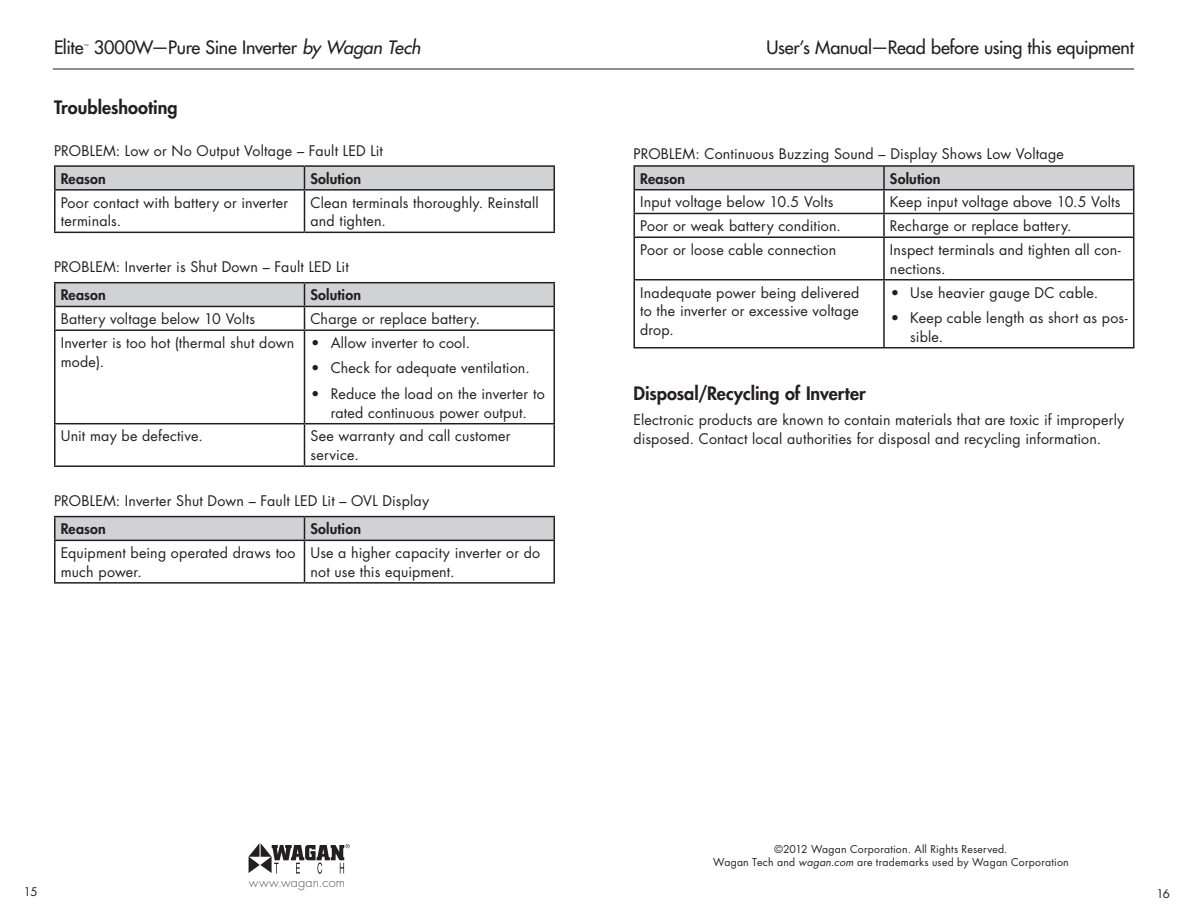
<style>
.page{position:relative;width:1188px;height:918px;background:#fff}
.page>*{position:absolute;margin:0;border:0;box-sizing:border-box;transform-origin:0 0}
.t1{font:500 18px "Futura Std";letter-spacing:-.01em;color:#231f20}
.section_headings{font:800 18px "Futura Std";letter-spacing:.005em;color:#231f20}
.Block_Text{font:14.25px/18.8px "Futura Std";letter-spacing:.015em;color:#231f20}
.Troubleshooting_Prob{font:14.25px "Futura Std";letter-spacing:.015em;color:#231f20}
.Bullet_List{font:14.25px/18.8px "Futura Std";letter-spacing:.015em;color:#231f20;text-align:center}
.Block_Text-2{font:800 14.25px "Futura Std";letter-spacing:.01em;color:#231f20}
.t2{font:300 12.75px "Futura Std";letter-spacing:.015em;color:#57585a}
.t3{font:11.7px "Futura Std";color:#231f20}
.t4{font:10.5px/12.6px "Futura Std";letter-spacing:.025em;color:#231f20;text-align:center}
.t5{font:300 5.25px "Futura Std";color:#231f20}
.s1{font-style:italic}
</style>
<div class="page">
<svg style="left:249px;top:843px;width:101px;height:31px"></svg>
<hr style="left:53px;top:69px;width:541px;height:1px;background:#231f20">
<hr style="left:594px;top:69px;width:540px;height:1px;background:#231f20">
<hr style="left:54px;top:165px;width:250px;height:2px;background:#231f20">
<hr style="left:54px;top:167px;width:2px;height:22px;background:#231f20">
<hr style="left:304px;top:165px;width:251px;height:2px;background:#231f20">
<div style="left:55px;top:166px;width:500px;height:23px;background:#d1d2d4"></div>
<hr style="left:54px;top:189px;width:250px;height:2px;background:#231f20">
<hr style="left:54px;top:191px;width:2px;height:41px;background:#231f20">
<hr style="left:304px;top:189px;width:251px;height:2px;background:#231f20">
<hr style="left:304px;top:191px;width:1px;height:41px;background:#231f20">
<hr style="left:554px;top:191px;width:1px;height:41px;background:#231f20">
<hr style="left:54px;top:232px;width:250px;height:1px;background:#231f20">
<hr style="left:304px;top:232px;width:251px;height:1px;background:#231f20">
<hr style="left:54px;top:282px;width:250px;height:1px;background:#231f20">
<hr style="left:54px;top:283px;width:2px;height:23px;background:#231f20">
<hr style="left:304px;top:282px;width:251px;height:1px;background:#231f20">
<hr style="left:54px;top:306px;width:250px;height:1px;background:#231f20">
<hr style="left:54px;top:307px;width:2px;height:22px;background:#231f20">
<svg style="left:55px;top:283px;width:500px;height:46px"></svg>
<hr style="left:54px;top:329px;width:250px;height:2px;background:#231f20">
<hr style="left:54px;top:331px;width:2px;height:92px;background:#231f20">
<hr style="left:304px;top:329px;width:251px;height:2px;background:#231f20">
<hr style="left:304px;top:331px;width:1px;height:92px;background:#231f20">
<hr style="left:554px;top:331px;width:1px;height:92px;background:#231f20">
<hr style="left:54px;top:423px;width:250px;height:1px;background:#231f20">
<hr style="left:54px;top:424px;width:2px;height:41px;background:#231f20">
<hr style="left:304px;top:423px;width:251px;height:1px;background:#231f20">
<hr style="left:304px;top:424px;width:1px;height:41px;background:#231f20">
<hr style="left:554px;top:424px;width:1px;height:41px;background:#231f20">
<hr style="left:54px;top:465px;width:250px;height:2px;background:#231f20">
<hr style="left:304px;top:465px;width:251px;height:2px;background:#231f20">
<hr style="left:54px;top:516px;width:250px;height:1px;background:#231f20">
<hr style="left:54px;top:517px;width:2px;height:23px;background:#231f20">
<hr style="left:304px;top:516px;width:251px;height:1px;background:#231f20">
<svg style="left:55px;top:517px;width:500px;height:23px;background:#cacbcd"></svg>
<hr style="left:54px;top:540px;width:250px;height:1px;background:#231f20">
<hr style="left:54px;top:541px;width:2px;height:41px;background:#231f20">
<hr style="left:304px;top:540px;width:251px;height:1px;background:#231f20">
<hr style="left:304px;top:541px;width:1px;height:41px;background:#231f20">
<hr style="left:554px;top:541px;width:1px;height:41px;background:#231f20">
<hr style="left:54px;top:582px;width:250px;height:2px;background:#231f20">
<hr style="left:304px;top:582px;width:251px;height:2px;background:#231f20">
<hr style="left:633px;top:165px;width:251px;height:2px;background:#231f20">
<hr style="left:633px;top:167px;width:2px;height:22px;background:#231f20">
<hr style="left:884px;top:165px;width:250px;height:2px;background:#231f20">
<hr style="left:633px;top:189px;width:251px;height:1px;background:#231f20">
<hr style="left:633px;top:190px;width:2px;height:23px;background:#231f20">
<hr style="left:633px;top:213px;width:251px;height:1px;background:#231f20">
<hr style="left:633px;top:214px;width:2px;height:22px;background:#231f20">
<svg style="left:634px;top:166px;width:500px;height:70px"></svg>
<hr style="left:633px;top:236px;width:251px;height:2px;background:#231f20">
<hr style="left:633px;top:238px;width:2px;height:41px;background:#231f20">
<hr style="left:884px;top:236px;width:250px;height:2px;background:#231f20">
<hr style="left:883px;top:238px;width:2px;height:41px;background:#231f20">
<hr style="left:1133px;top:238px;width:1px;height:41px;background:#231f20">
<hr style="left:633px;top:279px;width:251px;height:1px;background:#231f20">
<hr style="left:633px;top:280px;width:2px;height:67px;background:#231f20">
<hr style="left:884px;top:279px;width:250px;height:1px;background:#231f20">
<hr style="left:883px;top:280px;width:2px;height:67px;background:#231f20">
<hr style="left:1133px;top:280px;width:1px;height:67px;background:#231f20">
<hr style="left:633px;top:347px;width:251px;height:2px;background:#231f20">
<hr style="left:884px;top:347px;width:250px;height:2px;background:#231f20">
<p class="t1" style="left:54px;top:36px;width:31px">Elite</p>
<p class="t5" style="left:84px;top:43px;width:6px">™</p>
<p class="t1" style="left:94px;top:36px;width:328px">3000W—Pure Sine Inverter <span class="s1">by Wagan Tech</span></p>
<p class="section_headings" style="left:54px;top:96px;width:125px">Troubleshooting</p>
<p class="Troubleshooting_Prob" style="left:54px;top:141px;width:331px">PROBLEM: Low or No Output Voltage – Fault LED Lit</p>
<p class="Block_Text-2" style="left:61px;top:170px;width:47px">Reason</p>
<p class="Block_Text-2" style="left:310px;top:170px;width:52px">Solution</p>
<p class="Block_Text" style="left:61px;top:193px;width:229px">Poor contact with battery or inverter terminals.</p>
<p class="Block_Text" style="left:310px;top:193px;width:230px">Clean terminals thoroughly. Reinstall and tighten.</p>
<p class="Troubleshooting_Prob" style="left:54px;top:258px;width:296px">PROBLEM: Inverter is Shut Down – Fault LED Lit</p>
<p class="Block_Text-2" style="left:61px;top:286px;width:47px">Reason</p>
<p class="Block_Text-2" style="left:310px;top:286px;width:52px">Solution</p>
<p class="Block_Text" style="left:61px;top:310px;width:196px">Battery voltage below 10 Volts</p>
<p class="Block_Text" style="left:310px;top:310px;width:171px">Charge or replace battery.</p>
<p class="Block_Text" style="left:61px;top:334px;width:235px">Inverter is too hot (thermal shut down mode).</p>
<p class="Bullet_List" style="left:311px;top:334px;width:160px">• Allow inverter to cool.</p>
<p class="Bullet_List" style="left:311px;top:359px;width:220px">• Check for adequate ventilation.</p>
<p class="Bullet_List" style="left:311px;top:385px;width:235px">• Reduce the load on the inverter to rated continuous power output.</p>
<p class="Block_Text" style="left:61px;top:427px;width:144px">Unit may be defective.</p>
<p class="Block_Text" style="left:310px;top:427px;width:202px">See warranty and call customer service.</p>
<p class="Troubleshooting_Prob" style="left:54px;top:492px;width:377px">PROBLEM: Inverter Shut Down – Fault LED Lit – OVL Display</p>
<p class="Block_Text-2" style="left:61px;top:520px;width:47px">Reason</p>
<p class="Block_Text-2" style="left:310px;top:520px;width:52px">Solution</p>
<p class="Block_Text" style="left:61px;top:544px;width:236px">Equipment being operated draws too much power.</p>
<p class="Block_Text" style="left:310px;top:544px;width:231px">Use a higher capacity inverter or do not use this equipment.</p>
<p class="t1" style="left:767px;top:36px;width:369px">User’s Manual—Read before using this equipment</p>
<p class="Troubleshooting_Prob" style="left:633px;top:145px;width:432px">PROBLEM: Continuous Buzzing Sound – Display Shows Low Voltage</p>
<p class="Block_Text-2" style="left:640px;top:169px;width:47px">Reason</p>
<p class="Block_Text-2" style="left:890px;top:169px;width:52px">Solution</p>
<p class="Block_Text" style="left:640px;top:193px;width:195px">Input voltage below 10.5 Volts</p>
<p class="Block_Text" style="left:890px;top:193px;width:232px">Keep input voltage above 10.5 Volts</p>
<p class="Block_Text" style="left:640px;top:217px;width:202px">Poor or weak battery condition.</p>
<p class="Block_Text" style="left:890px;top:217px;width:183px">Recharge or replace battery.</p>
<p class="Block_Text" style="left:640px;top:241px;width:198px">Poor or loose cable connection</p>
<p class="Block_Text" style="left:890px;top:241px;width:232px">Inspect terminals and tighten all con&shy;nections.</p>
<p class="Block_Text" style="left:640px;top:283px;width:221px;text-align:justify">Inadequate power being delivered to the inverter or excessive voltage drop.</p>
<p class="Bullet_List" style="left:891px;top:283px;width:209px">• Use heavier gauge DC cable.</p>
<p class="Bullet_List" style="left:910px;top:309px;width:219px;text-align:left;text-indent:-20px">• Keep cable length as short as pos&shy;sible.</p>
<p class="section_headings" style="left:633px;top:381px;width:234px">Disposal/Recycling of Inverter</p>
<p class="Block_Text" style="left:633px;top:411px;width:492px">Electronic products are known to contain materials that are toxic if improperly disposed. Contact local authorities for disposal and recycling information.</p>
<p class="t3" style="left:24px;top:884px;width:15px">15</p>
<p class="t2" style="left:249px;top:875px;width:98px">www.wagan.com</p>
<p class="t4" style="left:713px;top:843px;width:357px">©2012 Wagan Corporation. All Rights Reserved.<br>Wagan Tech and <span class="s1">wagan.com</span> are trademarks used by Wagan Corporation</p>
<p class="t3" style="left:1156px;top:886px;width:15px">16</p>
</div>
